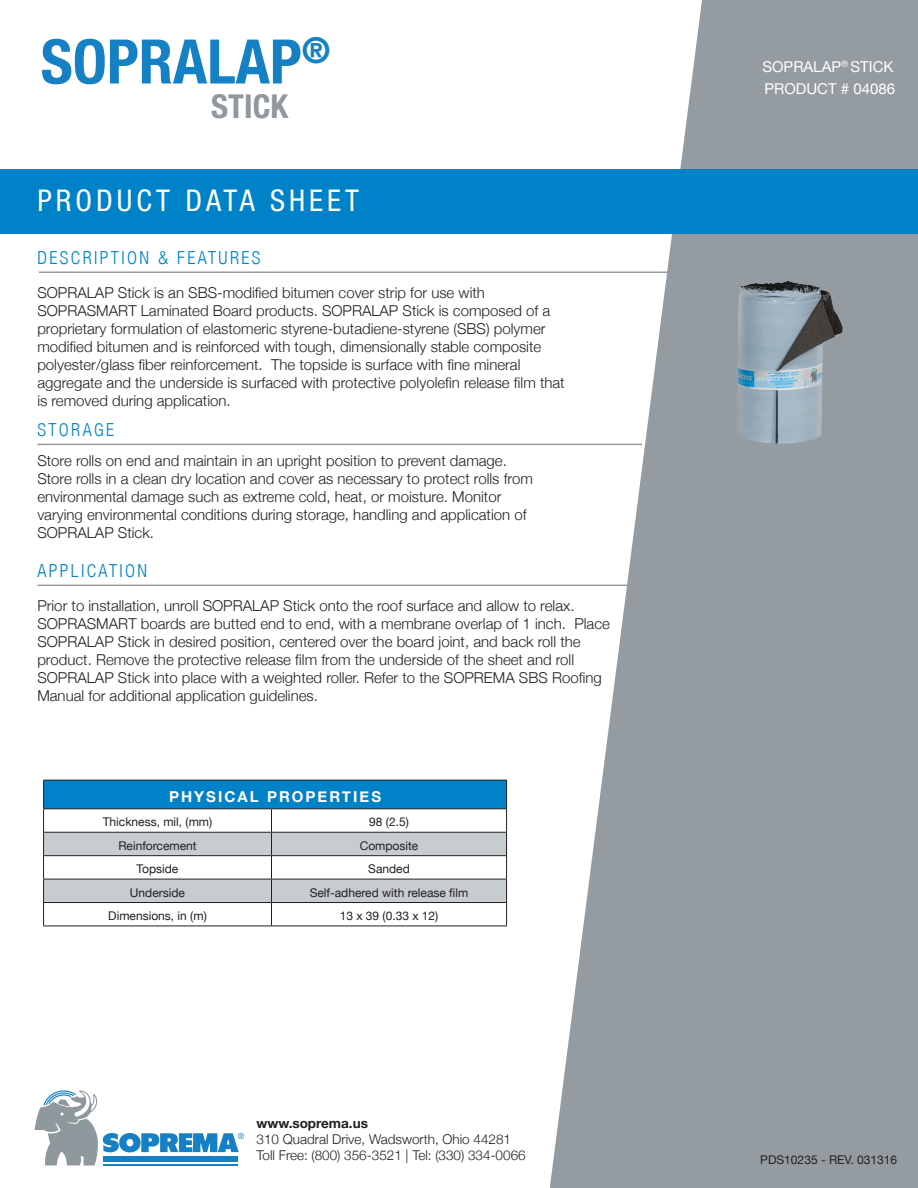
<style>
.page{position:relative;width:918px;height:1188px;background:#fff}
.page>*{position:absolute;margin:0;border:0;box-sizing:border-box;transform-origin:0 0}
.t1{font:700 condensed 61.5px "Helvetica Neue LT Std";color:#1581c4}
.t2{font:700 condensed 33px "Helvetica Neue LT Std";color:#8f989d}
.t3{font:condensed 30px "Helvetica Neue LT Std";letter-spacing:.135em;color:#fff}
.t4{font:300 condensed 18px "Helvetica Neue LT";letter-spacing:.135em;color:#0082c8}
.t5{font:300 15px/18px "Helvetica Neue";color:#231f20}
.t6{font:15px "Helvetica Neue";color:#fff}
.t7{font:700 15px "Helvetica Neue";letter-spacing:.135em;color:#fff}
.t8{font:300 13.5px "Helvetica Neue";color:#231f20}
.t9{font:700 13.5px "Helvetica Neue";color:#231f20}
.t10{font:12px "Helvetica Neue";color:#231f20}
</style>
<div class="page">
<hr style="left:37px;top:585px;width:605px;height:1px;background:#959ca1">
<hr style="left:37px;top:444px;width:605px;height:1px;background:#959ca1">
<svg style="left:550px;top:0;width:368px;height:1188px;fill:#959ca1"></svg>
<div style="left:0;top:169px;width:918px;height:65px;background:#0082c8"></div>
<hr style="left:39px;top:271px;width:652px;height:2px;background:#959ca1">
<svg style="left:35px;top:1090px;width:209px;height:76px"></svg>
<hr style="left:43px;top:780px;width:228px;height:1px;background:#231f20">
<hr style="left:272px;top:780px;width:235px;height:1px;background:#231f20">
<svg style="left:43px;top:781px;width:464px;height:145px"></svg>
<hr style="left:43px;top:926px;width:228px;height:1px;background:#231f20">
<hr style="left:272px;top:926px;width:235px;height:1px;background:#231f20">
<img style="left:737px;top:281px;width:106px;height:167px">
<p class="t1" style="left:41px;top:24px;width:291px">SOPRALAP<sup>®</sup></p>
<p class="t2" style="left:211px;top:86px;width:78px">STICK</p>
<p class="t3" style="left:37px;top:183px;width:323px">PRODUCT DATA SHEET</p>
<p class="t4" style="left:37px;top:247px;width:225px">DESCRIPTION &amp; FEATURES</p>
<p class="t5" style="left:37px;top:283px;width:529px">SOPRALAP Stick is an SBS-modified bitumen cover strip for use with SOPRASMART Laminated Board products. SOPRALAP Stick is composed of a proprietary formulation of elastomeric styrene-butadiene-styrene (SBS) polymer modified bitumen and is reinforced with tough, dimensionally stable composite polyester/glass fiber reinforcement. The topside is surface with fine mineral aggregate and the underside is surfaced with protective polyolefin release film that is removed during application.</p>
<p class="t4" style="left:37px;top:419px;width:78px">STORAGE</p>
<p class="t5" style="left:37px;top:451px;width:497px">Store rolls on end and maintain in an upright position to prevent damage.<br>Store rolls in a clean dry location and cover as necessary to protect rolls from environmental damage such as extreme cold, heat, or moisture. Monitor varying environmental conditions during storage, handling and application of SOPRALAP Stick.</p>
<p class="t4" style="left:37px;top:560px;width:111px">APPLICATION</p>
<p class="t5" style="left:37px;top:596px;width:574px">Prior to installation, unroll SOPRALAP Stick onto the roof surface and allow to relax.<br>SOPRASMART boards are butted end to end, with a membrane overlap of 1 inch. Place SOPRALAP Stick in desired position, centered over the board joint, and back roll the product. Remove the protective release film from the underside of the sheet and roll SOPRALAP Stick into place with a weighted roller. Refer to the SOPREMA SBS Roofing Manual for additional application guidelines.</p>
<p class="t7" style="left:169px;top:787px;width:214px">PHYSICAL PROPERTIES</p>
<p class="t10" style="left:103px;top:815px;width:111px">Thickness, mil, (mm)</p>
<p class="t10" style="left:369px;top:815px;width:41px">98 (2.5)</p>
<p class="t10" style="left:118px;top:838px;width:80px">Reinforcement</p>
<p class="t10" style="left:360px;top:838px;width:60px">Composite</p>
<p class="t10" style="left:137px;top:862px;width:43px">Topside</p>
<p class="t10" style="left:368px;top:862px;width:43px">Sanded</p>
<p class="t10" style="left:130px;top:885px;width:57px">Underside</p>
<p class="t10" style="left:310px;top:885px;width:160px">Self-adhered with release film</p>
<p class="t10" style="left:108px;top:909px;width:100px">Dimensions, in (m)</p>
<p class="t10" style="left:340px;top:909px;width:100px">13 x 39 (0.33 x 12)</p>
<p class="t9" style="left:256px;top:1115px;width:113px">www.soprema.us</p>
<p class="t8" style="left:256px;top:1131px;width:256px">310 Quadral Drive, Wadsworth, Ohio 44281</p>
<p class="t8" style="left:256px;top:1147px;width:271px">Toll Free: (800) 356-3521 | Tel: (330) 334-0066</p>
<p class="t6" style="left:762px;top:58px;width:133px">SOPRALAP<sup>®</sup> STICK</p>
<p class="t6" style="left:764px;top:79px;width:132px">PRODUCT # 04086</p>
<p class="t10" style="left:760px;top:1153px;width:138px">PDS10235 - REV. 031316</p>
</div>
